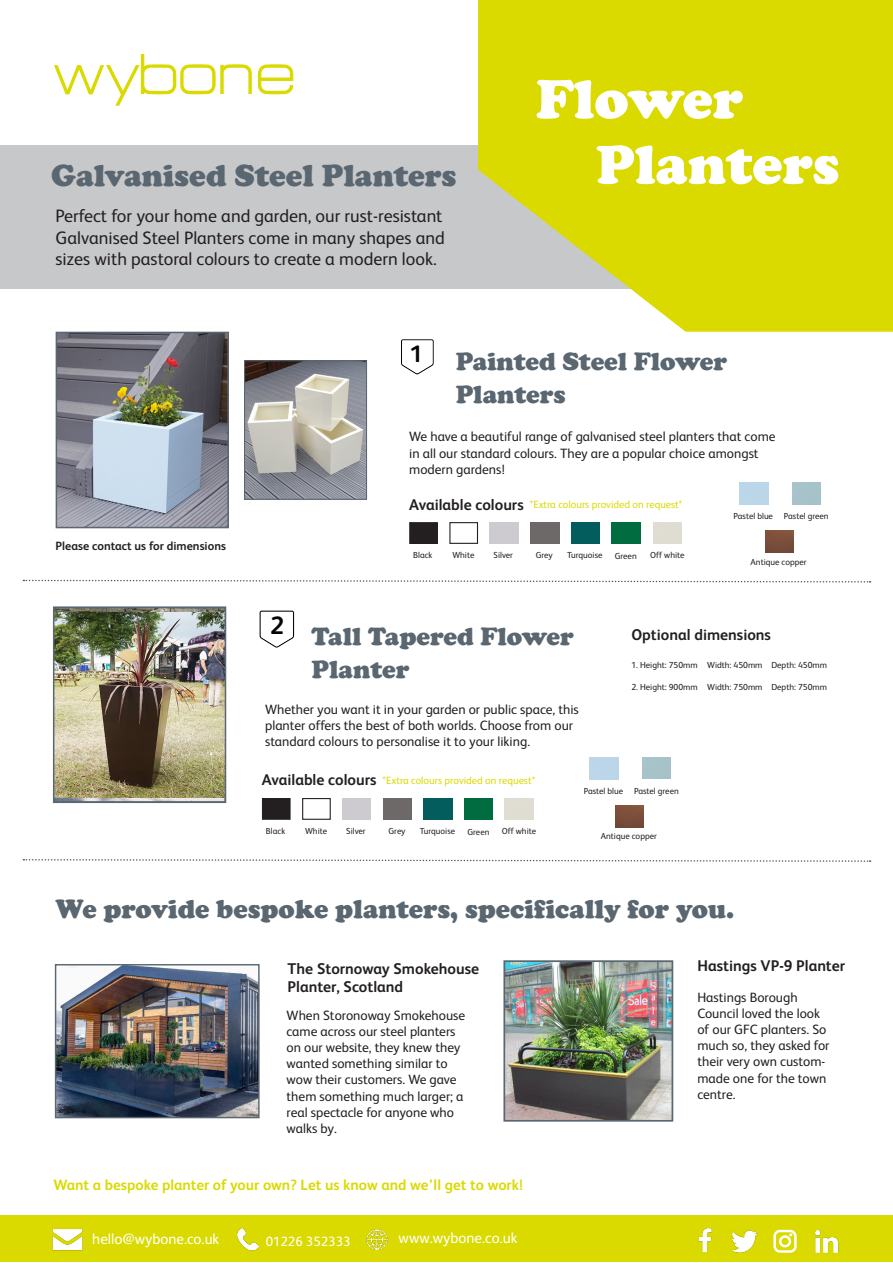
<style>
.page{position:relative;width:893px;height:1263px;background:#fff}
.page>*{position:absolute;margin:0;border:0;box-sizing:border-box;transform-origin:0 0}
.t1{font:900 57px "Cooper";color:#fff}
.t2{font:900 31.5px "Cooper";color:#5a6670}
.t3{font:900 27px "Cooper";color:#5a6670}
.t4{font:900 25.8px/33px "Cooper";color:#5a6670}
.t5{font:700 25.05px "FS Albert";color:#050504}
.t6{font:700 23.85px "FS Albert";color:#050504}
.t7{font:18px/21.6px "FS Albert";color:#231f20}
.t8{font:700 15.45px/18.6px "FS Albert";color:#231f20}
.t9{font:700 15px "FS Albert";color:#dada00}
.t10{font:15px "FS Albert";color:#fff}
.t11{font:13.5px/16.2px "FS Albert";color:#231f20}
.t12{font:13.5px "FS Albert";color:#fff}
.t13{font:700 12px "FS Albert";color:#231f20}
.t14{font:10.5px "FS Albert";color:#dada00}
.t15{font:8.85px "FS Albert";color:#231f20}
</style>
<div class="page">
<div style="left:0;top:145px;width:701px;height:143px;background:#c7c8ca"></div>
<svg style="left:478px;top:0;width:415px;height:332px;fill:#dada00"></svg>
<svg style="left:54px;top:54px;width:198px;height:52px"></svg>
<svg style="left:258px;top:64px;width:35px;height:30px"></svg>
<svg style="left:401px;top:339px;width:33px;height:35px"></svg>
<img style="left:56px;top:609px;width:167px;height:191px">
<img style="left:56px;top:612px;width:167px;height:185px">
<div style="left:53px;top:606px;width:173px;height:197px;border:2px solid #5a6670"></div>
<svg style="left:260px;top:611px;width:34px;height:36px"></svg>
<svg style="left:23px;top:579px;width:848px;height:4px"></svg>
<img style="left:59px;top:335px;width:167px;height:190px">
<div style="left:56px;top:332px;width:173px;height:196px;border:2px solid #5a6670"></div>
<img style="left:246px;top:362px;width:119px;height:136px">
<div style="left:244px;top:360px;width:123px;height:140px;border:1px solid #5a6670"></div>
<div style="left:410px;top:523px;width:27px;height:20px;background:#231f20"></div>
<div style="left:409px;top:522px;width:29px;height:22px;border:1px solid #231f20"></div>
<div style="left:449px;top:522px;width:29px;height:22px;border:1px solid #231f20"></div>
<img style="left:530px;top:522px;width:29px;height:22px">
<img style="left:571px;top:522px;width:29px;height:22px">
<img style="left:611px;top:522px;width:29px;height:22px">
<svg style="left:23px;top:859px;width:848px;height:3px"></svg>
<img style="left:57px;top:966px;width:201px;height:150px">
<div style="left:55px;top:964px;width:205px;height:154px;border:1px solid #5a6670"></div>
<img style="left:506px;top:963px;width:164px;height:156px">
<div style="left:503px;top:960px;width:170px;height:162px;border:2px solid #5a6670"></div>
<img style="left:765px;top:531px;width:29px;height:22px">
<div style="left:262px;top:798px;width:28px;height:21px;background:#231f20"></div>
<div style="left:262px;top:798px;width:29px;height:22px;border:1px solid #231f20"></div>
<div style="left:302px;top:798px;width:29px;height:22px;border:1px solid #231f20"></div>
<img style="left:383px;top:798px;width:29px;height:22px">
<img style="left:424px;top:798px;width:28px;height:22px">
<img style="left:464px;top:798px;width:29px;height:22px">
<img style="left:615px;top:805px;width:29px;height:22px">
<div style="left:0;top:1215px;width:893px;height:47px;background:#dada00"></div>
<img style="left:238px;top:1228px;width:21px;height:23px">
<img style="left:52px;top:1229px;width:31px;height:22px">
<img style="left:366px;top:1229px;width:22px;height:21px">
<img style="left:698px;top:1228px;width:14px;height:24px">
<img style="left:731px;top:1230px;width:27px;height:23px">
<div style="left:773px;top:1230px;width:24px;height:23px;border:2px solid #fff;border-radius:5px"></div>
<div style="left:779px;top:1235px;width:12px;height:12px;border:2px solid #fff;border-radius:50%"></div>
<img style="left:814px;top:1230px;width:25px;height:23px">
<p class="t2" style="left:51px;top:157px;width:407px">Galvanised Steel Planters</p>
<p class="t7" style="left:56px;top:205px;width:391px">Perfect for your home and garden, our rust-resistant<br>Galvanised Steel Planters come in many shapes and sizes with pastoral colours to create a modern look.</p>
<p class="t1" style="left:536px;top:66px;width:209px">Flower</p>
<p class="t1" style="left:596px;top:131px;width:245px">Planters</p>
<p class="t6" style="left:410px;top:339px;width:15px">1</p>
<p class="t4" style="left:456px;top:345px;width:273px">Painted Steel Flower<br>Planters</p>
<p class="t11" style="left:409px;top:429px;width:368px">We have a beautiful range of galvanised steel planters that come in all our standard colours. They are a popular choice amongst modern gardens!</p>
<p class="t13" style="left:56px;top:539px;width:172px">Please contact us for dimensions</p>
<p class="t8" style="left:409px;top:495px;width:116px">Available colours</p>
<p class="t14" style="left:530px;top:498px;width:154px">*Extra colours provided on request*</p>
<p class="t15" style="left:413px;top:550px;width:21px">Black</p>
<p class="t15" style="left:452px;top:550px;width:24px">White</p>
<p class="t15" style="left:494px;top:550px;width:21px">Silver</p>
<p class="t15" style="left:536px;top:550px;width:18px">Grey</p>
<p class="t15" style="left:567px;top:550px;width:37px">Turquoise</p>
<p class="t15" style="left:615px;top:550px;width:23px">Green</p>
<p class="t15" style="left:650px;top:550px;width:36px">Off white</p>
<p class="t15" style="left:734px;top:511px;width:41px">Pastel blue</p>
<p class="t15" style="left:784px;top:511px;width:46px">Pastel green</p>
<p class="t15" style="left:751px;top:557px;width:58px">Antique copper</p>
<p class="t5" style="left:270px;top:611px;width:16px">2</p>
<p class="t4" style="left:312px;top:620px;width:264px">Tall Tapered Flower<br>Planter</p>
<p class="t11" style="left:265px;top:701px;width:315px">Whether you want it in your garden or public space, this planter offers the best of both worlds. Choose from our standard colours to personalise it to your liking.</p>
<p class="t8" style="left:631px;top:625px;width:141px">Optional dimensions</p>
<p class="t15" style="left:631px;top:660px;width:68px">1. Height: 750mm</p>
<p class="t15" style="left:707px;top:660px;width:57px">Width: 450mm</p>
<p class="t15" style="left:771px;top:660px;width:57px">Depth: 450mm</p>
<p class="t15" style="left:631px;top:682px;width:68px">2. Height: 900mm</p>
<p class="t15" style="left:707px;top:682px;width:57px">Width: 750mm</p>
<p class="t15" style="left:771px;top:682px;width:57px">Depth: 750mm</p>
<p class="t8" style="left:262px;top:771px;width:116px">Available colours</p>
<p class="t14" style="left:383px;top:774px;width:154px">*Extra colours provided on request*</p>
<p class="t15" style="left:266px;top:826px;width:21px">Black</p>
<p class="t15" style="left:305px;top:826px;width:24px">White</p>
<p class="t15" style="left:346px;top:826px;width:21px">Silver</p>
<p class="t15" style="left:388px;top:826px;width:18px">Grey</p>
<p class="t15" style="left:420px;top:826px;width:37px">Turquoise</p>
<p class="t15" style="left:467px;top:826px;width:23px">Green</p>
<p class="t15" style="left:502px;top:826px;width:36px">Off white</p>
<p class="t15" style="left:584px;top:786px;width:41px">Pastel blue</p>
<p class="t15" style="left:634px;top:786px;width:46px">Pastel green</p>
<p class="t15" style="left:601px;top:831px;width:58px">Antique copper</p>
<p class="t3" style="left:56px;top:893px;width:680px">We provide bespoke planters, specifically for you.</p>
<p class="t8" style="left:288px;top:959px;width:193px">The Stornoway Smokehouse<br>Planter, Scotland</p>
<p class="t11" style="left:287px;top:1007px;width:180px">When Storonoway Smokehouse came across our steel planters on our website, they knew they wanted something similar to wow their customers. We gave them something much larger; a real spectacle for anyone who walks by.</p>
<p class="t9" style="left:53px;top:1176px;width:471px">Want a bespoke planter of your own? Let us know and we’ll get to work!</p>
<p class="t10" style="left:92px;top:1230px;width:128px">hello@wybone.co.uk</p>
<p class="t12" style="left:266px;top:1233px;width:86px">01226 352333</p>
<p class="t10" style="left:399px;top:1229px;width:120px">www.wybone.co.uk</p>
<p class="t8" style="left:697px;top:956px;width:149px">Hastings VP-9 Planter</p>
<p class="t11" style="left:697px;top:989px;width:134px">Hastings Borough<br>Council loved the look of our GFC planters. So much so, they asked for their very own custom&shy;made one for the town centre.</p>
</div>
